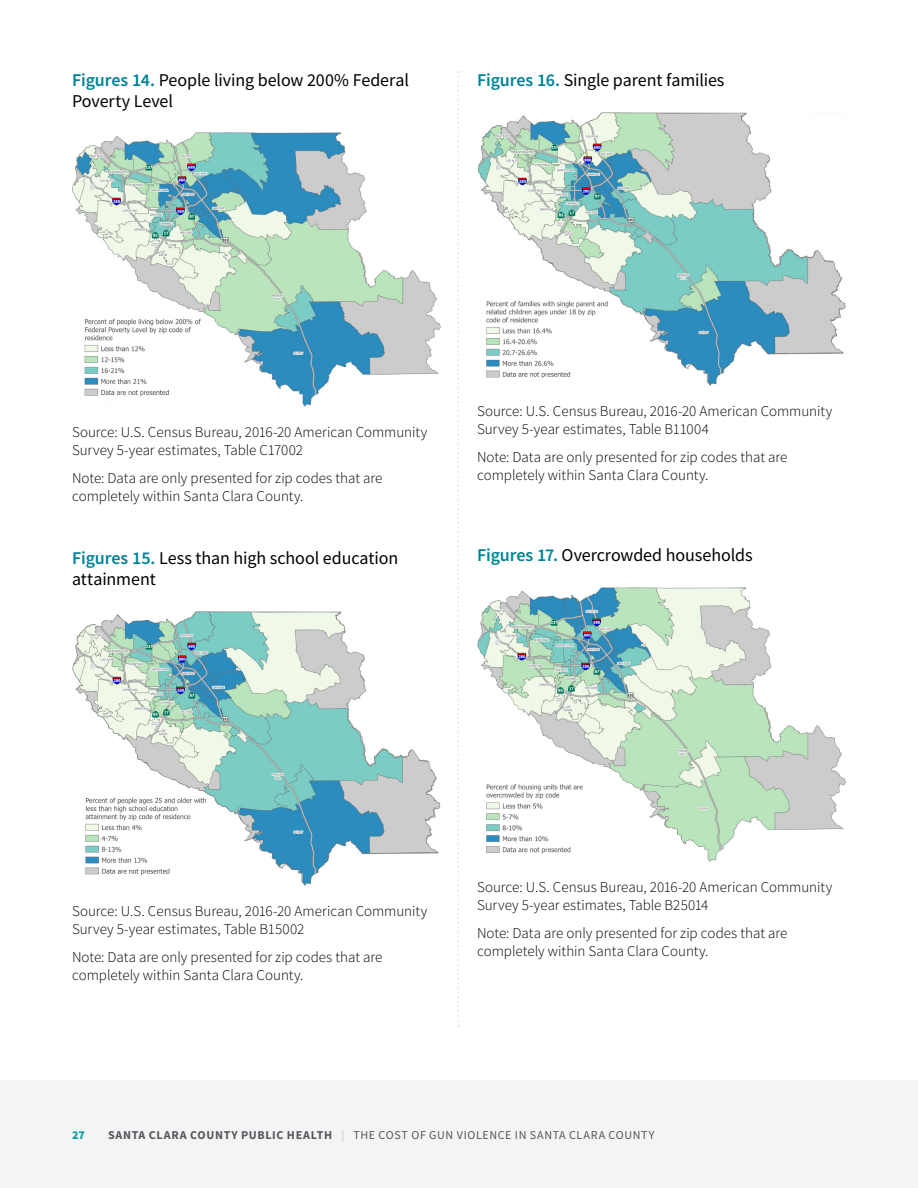
<style>
.page{position:relative;width:918px;height:1188px;background:#fff}
.page>*{position:absolute;margin:0;border:0;box-sizing:border-box;transform-origin:0 0}
.Figure___Table_Title{font:18px/21px "Source Sans Pro";letter-spacing:-.005em;color:#000}
.Chart_Source{font:300 15px/18px "Source Sans Pro";color:#000}
.t1{font:12px "Source Sans Pro";letter-spacing:.05em;color:#53585f}
.t2{font:900 12px "Source Sans Pro";color:#12a296}
.s1{font-weight:600;color:#008397}
.s2{font-weight:700}
.s3{color:#c4c3c6}
</style>
<div class="page">
<div style="left:0;top:1080px;width:918px;height:108px;background:#f4f4f4"></div>
<img style="left:72px;top:133px;width:369px;height:274px">
<img style="left:72px;top:612px;width:369px;height:273px">
<img style="left:477px;top:112px;width:369px;height:273px">
<img style="left:477px;top:588px;width:369px;height:273px">
<svg style="left:458px;top:71px;width:1px;height:956px"></svg>
<h3 class="Figure___Table_Title" style="left:72px;top:69px;width:339px"><span class="s1">Figures 14.</span> People living below 200% Federal<br>Poverty Level</h3>
<h3 class="Figure___Table_Title" style="left:477px;top:69px;width:249px"><span class="s1">Figures 16.</span> Single parent families</h3>
<p class="Chart_Source" style="left:72px;top:423px;width:357px">Source: U.S. Census Bureau, 2016-20 American Community<br>Survey 5-year estimates, Table C17002</p>
<p class="Chart_Source" style="left:72px;top:469px;width:312px">Note: Data are only presented for zip codes that are completely within Santa Clara County.</p>
<h3 class="Figure___Table_Title" style="left:72px;top:548px;width:328px"><span class="s1">Figures 15.</span> Less than high school education attainment</h3>
<p class="Chart_Source" style="left:477px;top:402px;width:357px">Source: U.S. Census Bureau, 2016-20 American Community<br>Survey 5-year estimates, Table B11004</p>
<p class="Chart_Source" style="left:477px;top:448px;width:312px">Note: Data are only presented for zip codes that are completely within Santa Clara County.</p>
<h3 class="Figure___Table_Title" style="left:477px;top:545px;width:277px"><span class="s1">Figures 17.</span> Overcrowded households</h3>
<p class="Chart_Source" style="left:72px;top:902px;width:357px">Source: U.S. Census Bureau, 2016-20 American Community<br>Survey 5-year estimates, Table B15002</p>
<p class="Chart_Source" style="left:72px;top:948px;width:312px">Note: Data are only presented for zip codes that are completely within Santa Clara County.</p>
<p class="Chart_Source" style="left:477px;top:878px;width:357px">Source: U.S. Census Bureau, 2016-20 American Community<br>Survey 5-year estimates, Table B25014</p>
<p class="Chart_Source" style="left:477px;top:924px;width:312px">Note: Data are only presented for zip codes that are completely within Santa Clara County.</p>
<p class="t2" style="left:72px;top:1126px;width:14px">27</p>
<p class="t1" style="left:108px;top:1127px;width:548px"><span class="s2">SANTA CLARA COUNTY PUBLIC HEALTH</span> <span class="s3">|</span> THE COST OF GUN VIOLENCE IN SANTA CLARA COUNTY</p>
</div>
